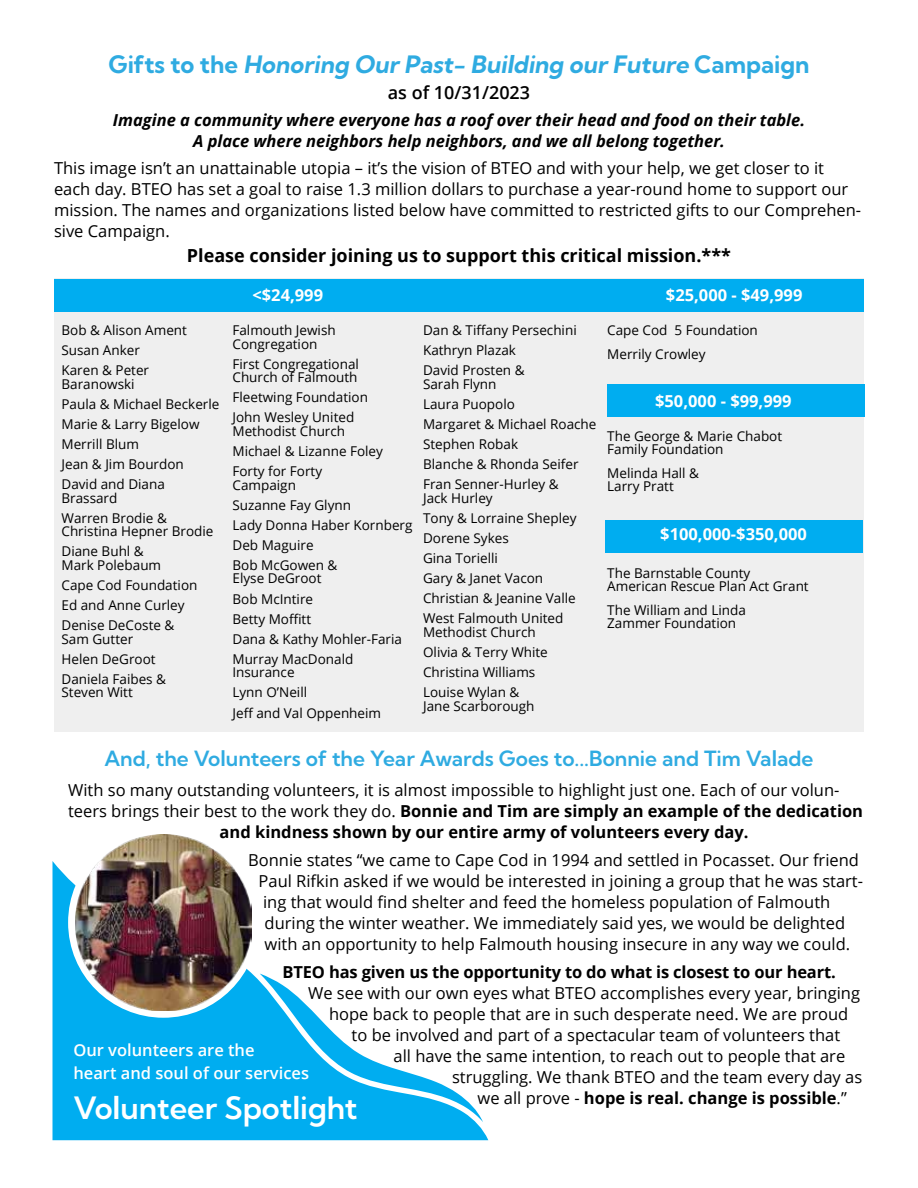
<style>
.page{position:relative;width:918px;height:1188px;background:#fff}
.page>*{position:absolute;margin:0;border:0;box-sizing:border-box;transform-origin:0 0}
.t1{font:30.75px "Kumbh Sans";color:#fff}
.t2{font:italic 24px "Kumbh Sans";color:#2fabe1}
.t3{font:21px "Kumbh Sans";color:#2fabe1}
.t4{font:700 18px "Open Sans";color:#000}
.t5{font:600 18px "Open Sans";color:#000101}
.t6{font:16.5px/21px "Open Sans";color:#000}
.t7{font:700 16.5px "Open Sans";color:#000}
.t8{font:italic 700 16.5px/21px "Open Sans";color:#000;text-align:center}
.t9{font:700 16.5px "Open Sans";color:#fff}
.t10{font:600 16.5px/22.8px "Open Sans";color:#fff}
.t11{font:13.5px/20.1px "Open Sans";color:#000}
.s1{font-style:normal}
.s2{font-weight:400}
</style>
<div class="page">
<div style="left:54px;top:278px;width:810px;height:454px;background:#efefef"></div>
<div style="left:54px;top:279px;width:810px;height:32px;background:#00adf0"></div>
<svg style="left:52px;top:861px;width:436px;height:279px;fill:#00adf0"></svg>
<div style="left:68px;top:827px;width:191px;height:191px;background:#fff;border-radius:50%"></div>
<img style="left:75px;top:835px;width:176px;height:175px">
<div style="left:605px;top:520px;width:257px;height:32px;background:#00adf0"></div>
<div style="left:607px;top:384px;width:258px;height:33px;background:#00adf0"></div>
<h2 class="t2" style="left:108px;top:50px;width:703px"><span class="s1">G i ft s t o t h e</span> Honoring Our Past- Building our Future <span class="s1">C a m p a i g n</span></h2>
<h3 class="t5" style="left:388px;top:80px;width:144px">as of 10/31/2023</h3>
<p class="t8" style="left:113px;top:109px;width:694px">Imagine a community where everyone has a roof over their head and food on their table.<br>A place where neighbors help neighbors, and we all belong together.</p>
<p class="t6" style="left:54px;top:157px;width:809px">This image isn’t an unattainable utopia – it’s the vision of BTEO and with your help, we get closer to it each day. BTEO has set a goal to raise 1.3 million dollars to purchase a year-round home to support our mission. The names and organizations listed below have committed to restricted gifts to our Comprehen&shy;sive Campaign.</p>
<h3 class="t4" style="left:187px;top:242px;width:546px">Please consider joining us to support this critical mission.***</h3>
<p class="t11" style="left:62px;top:320px;width:127px">Bob &amp; Alison Ament<br>Susan Anker<br>Karen &amp; Peter</p>
<p class="t11" style="left:62px;top:374px;width:159px">Baranowski<br>Paula &amp; Michael Beckerle<br>Marie &amp; Larry Bigelow<br>Merrill Blum<br>Jean &amp; Jim Bourdon<br>David and Diana</p>
<p class="t11" style="left:62px;top:488px;width:107px">Brassard<br>Warren Brodie &amp;</p>
<p class="t11" style="left:62px;top:521px;width:154px">Christina Hepner Brodie<br>Diane Buhl &amp;</p>
<p class="t11" style="left:62px;top:555px;width:137px">Mark Polebaum<br>Cape Cod Foundation<br>Ed and Anne Curley<br>Denise DeCoste &amp;</p>
<p class="t11" style="left:62px;top:628px;width:106px">Sam Gutter<br>Helen DeGroot<br>Daniela Faibes &amp;</p>
<p class="t11" style="left:62px;top:682px;width:73px">Steven Witt</p>
<p class="t9" style="left:252px;top:283px;width:72px">&lt;$24,999</p>
<p class="t9" style="left:666px;top:283px;width:138px">$25,000 - $49,999</p>
<p class="t11" style="left:233px;top:323px;width:105px;line-height:13.5px">Falmouth Jewish<br>Congregation</p>
<p class="t11" style="left:233px;top:357px;width:128px;line-height:13.5px">First Congregational<br>Church of Falmouth</p>
<p class="t11" style="left:233px;top:387px;width:137px">Fleetwing Foundation<br>John Wesley United</p>
<p class="t11" style="left:233px;top:421px;width:152px">Methodist Church<br>Michael &amp; Lizanne Foley<br>Forty for Forty</p>
<p class="t11" style="left:233px;top:474px;width:182px">Campaign<br>Suzanne Fay Glynn<br>Lady Donna Haber Kornberg<br>Deb Maguire<br>Bob McGowen &amp;</p>
<p class="t11" style="left:233px;top:568px;width:171px">Elyse DeGroot<br>Bob McIntire<br>Betty Moffitt<br>Dana &amp; Kathy Mohler-Faria<br>Murray MacDonald</p>
<p class="t11" style="left:233px;top:662px;width:150px">Insurance<br>Lynn O’Neill<br>Jeff and Val Oppenheim</p>
<p class="t11" style="left:423px;top:320px;width:155px">Dan &amp; Tiffany Persechini<br>Kathryn Plazak<br>David Prosten &amp;</p>
<p class="t11" style="left:423px;top:374px;width:175px">Sarah Flynn<br>Laura Puopolo<br>Margaret &amp; Michael Roache<br>Stephen Robak<br>Blanche &amp; Rhonda Seifer<br>Fran Senner-Hurley &amp;</p>
<p class="t11" style="left:423px;top:488px;width:155px">Jack Hurley<br>Tony &amp; Lorraine Shepley<br>Dorene Sykes<br>Gina Torielli<br>Gary &amp; Janet Vacon<br>Christian &amp; Jeanine Valle<br>West Falmouth United</p>
<p class="t11" style="left:423px;top:622px;width:126px">Methodist Church<br>Olivia &amp; Terry White<br>Christina Williams<br>Louise Wylan &amp;</p>
<p class="t11" style="left:423px;top:695px;width:113px">Jane Scarborough</p>
<p class="t11" style="left:607px;top:318px;width:152px;line-height:23.5px">Cape Cod 5 Foundation<br>Merrily Crowley</p>
<p class="t9" style="left:655px;top:389px;width:138px">$50,000 - $99,999</p>
<p class="t11" style="left:607px;top:429px;width:176px;line-height:13.5px">The George &amp; Marie Chabot<br>Family Foundation</p>
<p class="t11" style="left:607px;top:466px;width:93px;line-height:13.5px">Melinda Hall &amp;<br>Larry Pratt</p>
<p class="t9" style="left:660px;top:522px;width:148px">$100,000-$350,000</p>
<p class="t11" style="left:607px;top:566px;width:203px;line-height:13.5px">The Barnstable County<br>American Rescue Plan Act Grant</p>
<p class="t11" style="left:607px;top:603px;width:140px;line-height:13.5px">The William and Linda<br>Zammer Foundation</p>
<h3 class="t3" style="left:104px;top:745px;width:711px">And, the Volunteers of the Year Awards Goes to...Bonnie and Tim Valade</h3>
<p class="t6" style="left:68px;top:779px;width:773px">With so many outstanding volunteers, it is almost impossible to highlight just one. Each of our volun-</p>
<p class="t7" style="left:68px;top:799px;width:797px"><span class="s2">teers brings their best to the work they do.</span> Bonnie and Tim are simply an example of the dedication</p>
<p class="t7" style="left:220px;top:820px;width:530px">and kindness shown by our entire army of volunteers every day.</p>
<p class="t6" style="left:248px;top:849px;width:612px">Bonnie states “we came to Cape Cod in 1994 and settled in Pocasset. Our friend</p>
<p class="t6" style="left:259px;top:870px;width:606px">Paul Rifkin asked if we would be interested in joining a group that he was start-</p>
<p class="t6" style="left:263px;top:891px;width:569px">ing that would find shelter and feed the homeless population of Falmouth</p>
<p class="t6" style="left:265px;top:912px;width:582px">during the winter weather. We immediately said yes, we would be delighted</p>
<p class="t6" style="left:265px;top:933px;width:587px">with an opportunity to help Falmouth housing insecure in any way we could.</p>
<p class="t7" style="left:283px;top:960px;width:555px">BTEO has given us the opportunity to do what is closest to our heart.</p>
<p class="t6" style="left:308px;top:982px;width:554px">We see with our own eyes what BTEO accomplishes every year, bringing</p>
<p class="t6" style="left:329px;top:1003px;width:521px">hope back to people that are in such desperate need. We are proud</p>
<p class="t6" style="left:352px;top:1024px;width:490px">to be involved and part of a spectacular team of volunteers that</p>
<p class="t6" style="left:394px;top:1045px;width:453px">all have the same intention, to reach out to people that are</p>
<p class="t6" style="left:452px;top:1066px;width:412px">struggling. We thank BTEO and the team every day as</p>
<p class="t7" style="left:478px;top:1086px;width:371px"><span class="s2">we all prove -</span> hope is real. change is possible<span class="s2">.”</span></p>
<p class="t10" style="left:73px;top:1038px;width:237px">Our volunteers are the<br>heart and soul of our services</p>
<h1 class="t1" style="left:73px;top:1089px;width:286px">Volunteer Spotlight</h1>
</div>
